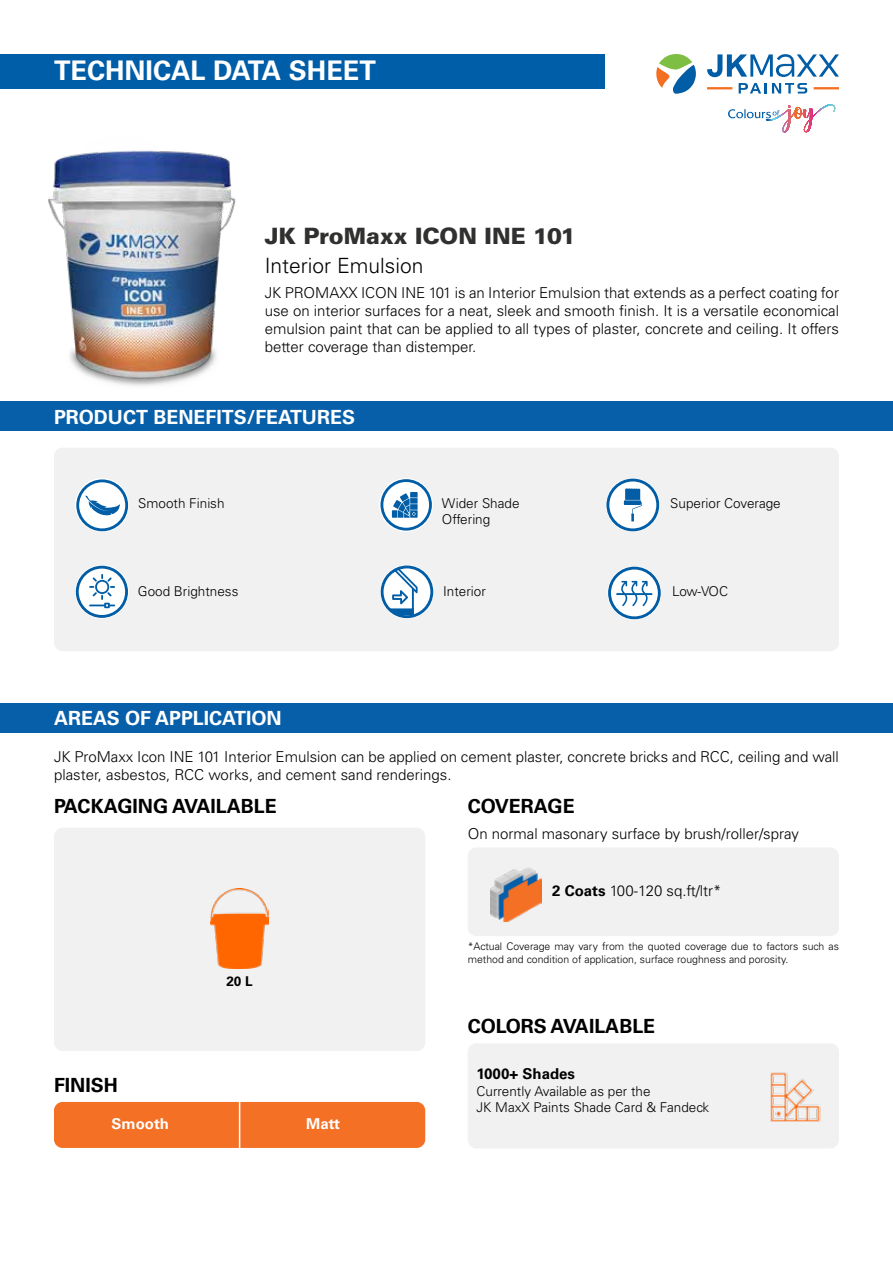
<style>
.page{position:relative;width:893px;height:1263px;background:#fff}
.page>*{position:absolute;margin:0;border:0;box-sizing:border-box;transform-origin:0 0}
.t1{font:700 27px "Univers LT Std";color:#fff}
.t2{font:900 22.5px "Univers LT Std";color:#30302f}
.t3{font:300 21px "Univers LT Std";color:#000}
.t4{font:700 19.5px "Univers LT Std";color:#000}
.t5{font:700 19.5px "Univers LT Std";color:#fff}
.t6{font:300 15px/18px "Univers LT Std";color:#000;text-align:justify}
.t7{font:700 15px "Univers LT Std";color:#000}
.t8{font:700 15px "Univers LT Std";color:#fff}
.t9{font:300 13.5px/16.2px "Univers LT Std";color:#000}
.t10{font:700 13.5px "Univers LT Std";color:#000}
.t11{font:300 10.5px/12.6px "Univers LT Std";color:#000}
.s1{font-weight:700}
</style>
<div class="page">
<div style="left:54px;top:1102px;width:371px;height:46px;background:#f37025;border-radius:9px"></div>
<div style="left:0;top:54px;width:604px;height:34px;background:#005ea9"></div>
<div style="left:468px;top:847px;width:371px;height:89px;background:#f1f1f1;border-radius:9px"></div>
<div style="left:54px;top:828px;width:371px;height:223px;background:#f1f1f1;border-radius:9px"></div>
<div style="left:0;top:401px;width:893px;height:30px;background:#085fa9"></div>
<div style="left:0;top:703px;width:893px;height:29px;background:#085fa9"></div>
<div style="left:468px;top:1043px;width:371px;height:105px;background:#f1f1f1;border-radius:9px"></div>
<svg style="left:656px;top:54px;width:40px;height:40px"></svg>
<svg style="left:707px;top:54px;width:132px;height:23px"></svg>
<svg style="left:739px;top:83px;width:68px;height:11px"></svg>
<hr style="left:707px;top:87px;width:25px;height:2px;background:#f36f21">
<hr style="left:814px;top:87px;width:25px;height:2px;background:#f36f21">
<svg style="left:728px;top:104px;width:103px;height:29px"></svg>
<img style="left:210px;top:888px;width:59px;height:80px">
<img style="left:491px;top:867px;width:51px;height:55px">
<img style="left:770px;top:1072px;width:50px;height:50px">
<hr style="left:239px;top:1102px;width:1px;height:46px;background:#fff">
<div style="left:54px;top:448px;width:785px;height:203px;background:#f1f1f1;border-radius:9px"></div>
<svg style="left:76px;top:479px;width:52px;height:52px"></svg>
<svg style="left:608px;top:567px;width:53px;height:52px"></svg>
<svg style="left:606px;top:479px;width:53px;height:52px"></svg>
<svg style="left:76px;top:566px;width:52px;height:52px"></svg>
<svg style="left:380px;top:479px;width:52px;height:52px"></svg>
<svg style="left:381px;top:565px;width:52px;height:53px"></svg>
<img style="left:48px;top:150px;width:188px;height:236px">
<h1 class="t1" style="left:54px;top:55px;width:323px">TECHNICAL DATA SHEET</h1>
<h2 class="t2" style="left:265px;top:222px;width:313px">JK ProMaxx ICON INE 101</h2>
<h3 class="t3" style="left:265px;top:253px;width:160px">Interior Emulsion</h3>
<p class="t6" style="left:265px;top:283px;width:576px">JK PROMAXX ICON INE 101 is an Interior Emulsion that extends as a perfect coating for use on interior surfaces for a neat, sleek and smooth finish. It is a versatile economical emulsion paint that can be applied to all types of plaster, concrete and ceiling. It offers better coverage than distemper.</p>
<h3 class="t5" style="left:54px;top:405px;width:303px">PRODUCT BENEFITS/FEATURES</h3>
<p class="t9" style="left:138px;top:495px;width:88px">Smooth Finish</p>
<p class="t9" style="left:138px;top:584px;width:102px">Good Brightness</p>
<h3 class="t5" style="left:54px;top:707px;width:229px">AREAS OF APPLICATION</h3>
<p class="t9" style="left:442px;top:495px;width:79px">Wider Shade<br>Offering</p>
<p class="t9" style="left:443px;top:583px;width:44px">Interior</p>
<p class="t9" style="left:670px;top:495px;width:112px">Superior Coverage</p>
<p class="t9" style="left:672px;top:584px;width:57px">Low-VOC</p>
<p class="t6" style="left:54px;top:748px;width:786px">JK ProMaxx Icon INE 101 Interior Emulsion can be applied on cement plaster, concrete bricks and RCC, ceiling and wall plaster, asbestos, RCC works, and cement sand renderings.</p>
<h3 class="t4" style="left:54px;top:794px;width:224px">PACKAGING AVAILABLE</h3>
<h3 class="t4" style="left:54px;top:1074px;width:65px">FINISH</h3>
<p class="t10" style="left:226px;top:973px;width:28px">20 L</p>
<p class="t8" style="left:112px;top:1115px;width:59px">Smooth</p>
<p class="t8" style="left:306px;top:1115px;width:35px">Matt</p>
<h3 class="t4" style="left:468px;top:794px;width:108px">COVERAGE</h3>
<p class="t6" style="left:468px;top:824px;width:333px">On normal masonary surface by brush/roller/spray</p>
<p class="t6" style="left:552px;top:882px;width:171px"><span class="s1">2 Coats</span> 100-120 sq.ft/ltr*</p>
<p class="t11" style="left:468px;top:940px;width:373px">*Actual Coverage may vary from the quoted coverage due to factors such as method and condition of application, surface roughness and porosity.</p>
<h3 class="t4" style="left:468px;top:1015px;width:189px">COLORS AVAILABLE</h3>
<p class="t7" style="left:477px;top:1065px;width:100px">1000+ Shades</p>
<p class="t9" style="left:477px;top:1083px;width:234px">Currently Available as per the<br>JK MaxX Paints Shade Card &amp; Fandeck</p>
</div>
